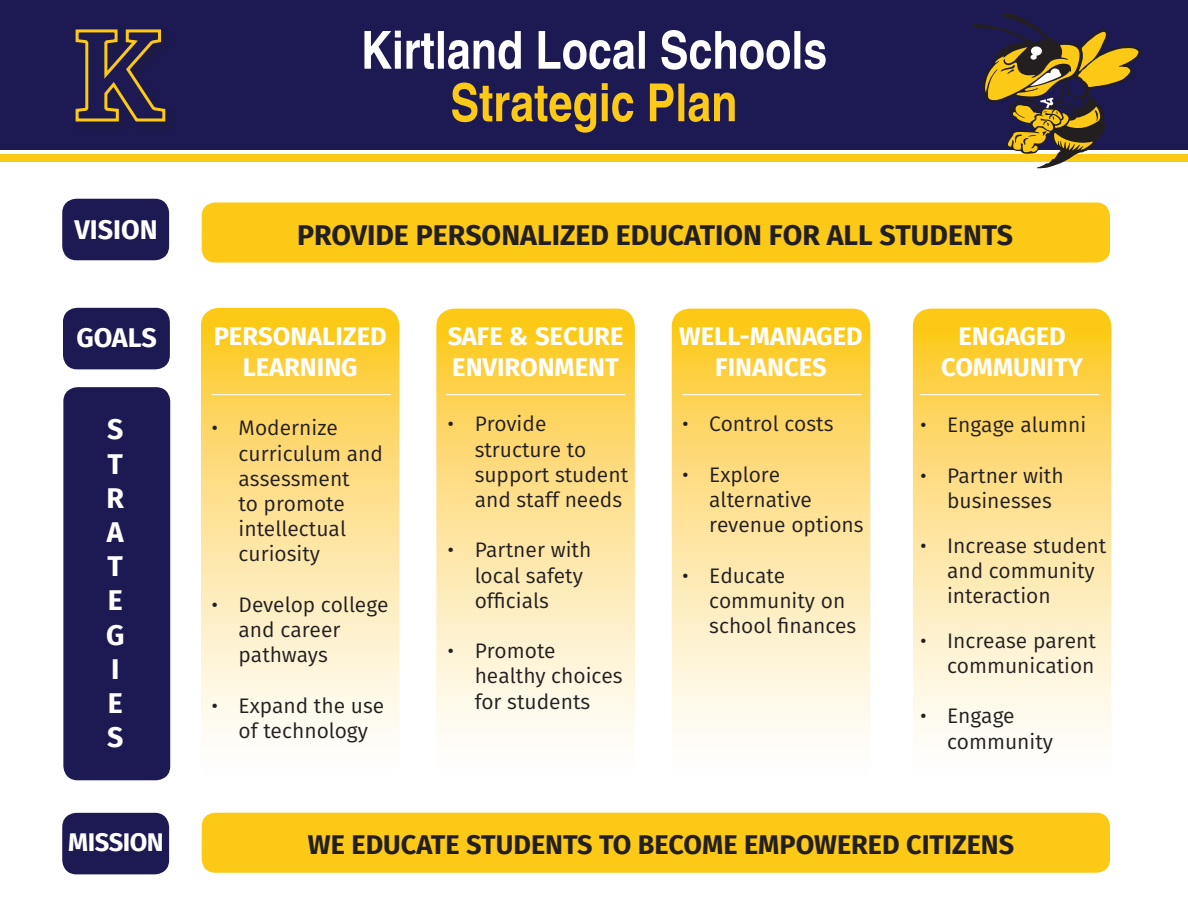
<style>
.page{position:relative;width:1188px;height:918px;background:#fff}
.page>*{position:absolute;margin:0;border:0;box-sizing:border-box;transform-origin:0 0}
.t1{font:700 condensed 52.5px "Helvetica";color:#fff}
.t2{font:700 condensed 52.5px "Helvetica";color:#fcca16}
.t3{font:700 28.5px "Fira Sans";color:#231f20}
.t4{font:700 28.5px/34.2px "Fira Sans";color:#fff}
.t5{font:700 27px "Fira Sans";color:#231f20}
.t6{font:700 27px "Fira Sans";color:#fff}
.t7{font:700 25.5px/30.6px "Fira Sans";color:#fff;text-align:center}
.t8{font:700 25.5px "Fira Sans";letter-spacing:-.02em;color:#fff}
.t9{font:21px/25.2px "Fira Sans";color:#231f20}
</style>
<div class="page">
<svg style="left:436px;top:309px;width:199px;height:426px;background:#fde292"></svg>
<svg style="left:672px;top:309px;width:198px;height:426px;background:#fde292"></svg>
<svg style="left:913px;top:309px;width:198px;height:426px;background:#fde292"></svg>
<svg style="left:201px;top:308px;width:198px;height:426px;background:#fde291"></svg>
<div style="left:202px;top:202px;width:908px;height:61px;background:#fcca16;border-radius:14px"></div>
<div style="left:63px;top:199px;width:105px;height:61px;background:#1c1953;border-radius:14px"></div>
<div style="left:62px;top:199px;width:107px;height:61px;border:2px solid #1c1953;border-radius:14px"></div>
<div style="left:64px;top:309px;width:105px;height:60px;background:#1c1953;border-radius:14px"></div>
<div style="left:63px;top:308px;width:107px;height:61px;border:2px solid #1c1953;border-radius:14px"></div>
<div style="left:64px;top:388px;width:105px;height:392px;background:#1c1953;border-radius:13px"></div>
<div style="left:63px;top:387px;width:107px;height:393px;border:2px solid #1c1953;border-radius:13px"></div>
<div style="left:63px;top:814px;width:105px;height:60px;background:#1c1953;border-radius:14px"></div>
<div style="left:62px;top:813px;width:107px;height:61px;border:2px solid #1c1953;border-radius:14px"></div>
<div style="left:202px;top:813px;width:908px;height:60px;background:#fcca16;border-radius:14px"></div>
<div style="left:0;top:0;width:1188px;height:150px;background:#1c1953"></div>
<div style="left:0;top:155px;width:1188px;height:7px;background:#fcca16"></div>
<svg style="left:75px;top:29px;width:92px;height:94px"></svg>
<svg style="left:972px;top:13px;width:169px;height:155px"></svg>
<hr style="left:212px;top:394px;width:179px;height:1px;background:#fff">
<hr style="left:446px;top:394px;width:179px;height:1px;background:#fff">
<hr style="left:682px;top:394px;width:180px;height:1px;background:#fff">
<hr style="left:920px;top:394px;width:179px;height:1px;background:#fff">
<h1 class="t1" style="left:361px;top:19px;width:468px">Kirtland Local Schools</h1>
<h1 class="t2" style="left:450px;top:71px;width:289px">Strategic Plan</h1>
<p class="t6" style="left:74px;top:207px;width:85px">VISION</p>
<h2 class="t3" style="left:297px;top:211px;width:718px">PROVIDE PERSONALIZED EDUCATION FOR ALL STUDENTS</h2>
<p class="t6" style="left:77px;top:315px;width:82px">GOALS</p>
<p class="t7" style="left:214px;top:319px;width:175px">PERSONALIZED<br>LEARNING</p>
<p class="t7" style="left:448px;top:319px;width:177px;text-align:left">SAFE &amp; SECURE<br>ENVIRONMENT</p>
<p class="t7" style="left:679px;top:319px;width:185px">WELL-MANAGED<br>FINANCES</p>
<p class="t7" style="left:941px;top:319px;width:143px">ENGAGED<br>COMMUNITY</p>
<h2 class="t4" style="left:106px;top:410px;width:20px">S<br>T<br>R<br>A<br>T<br>E<br>G<br>I<br>E<br>S</h2>
<p class="t9" style="left:239px;top:415px;width:146px;text-indent:-27px">• Modernize curriculum and assessment<br>to promote intellectual curiosity</p>
<p class="t9" style="left:239px;top:591px;width:151px;text-indent:-27px">• Develop college and career pathways</p>
<p class="t9" style="left:212px;top:692px;width:174px;text-align:center">• Expand the use of technology</p>
<p class="t9" style="left:475px;top:411px;width:155px;text-indent:-27px">• Provide structure to support student and staff needs</p>
<p class="t9" style="left:475px;top:537px;width:118px;text-indent:-27px">• Partner with local safety officials</p>
<p class="t9" style="left:475px;top:638px;width:150px;text-indent:-27px">• Promote healthy choices for students</p>
<p class="t9" style="left:682px;top:411px;width:153px">• Control costs</p>
<p class="t9" style="left:709px;top:461px;width:156px;text-indent:-27px">• Explore alternative revenue options</p>
<p class="t9" style="left:709px;top:562px;width:149px;text-indent:-27px">• Educate community on school finances</p>
<p class="t9" style="left:920px;top:412px;width:168px">• Engage alumni</p>
<p class="t9" style="left:947px;top:462px;width:118px;text-indent:-27px">• Partner with businesses</p>
<p class="t9" style="left:947px;top:532px;width:161px;text-indent:-27px">• Increase student and community interaction</p>
<p class="t9" style="left:920px;top:627px;width:177px;text-align:right">• Increase parent communication</p>
<p class="t9" style="left:947px;top:703px;width:107px;text-indent:-27px">• Engage community</p>
<p class="t8" style="left:68px;top:820px;width:97px">MISSION</p>
<p class="t5" style="left:308px;top:821px;width:708px">WE EDUCATE STUDENTS TO BECOME EMPOWERED CITIZENS</p>
</div>
